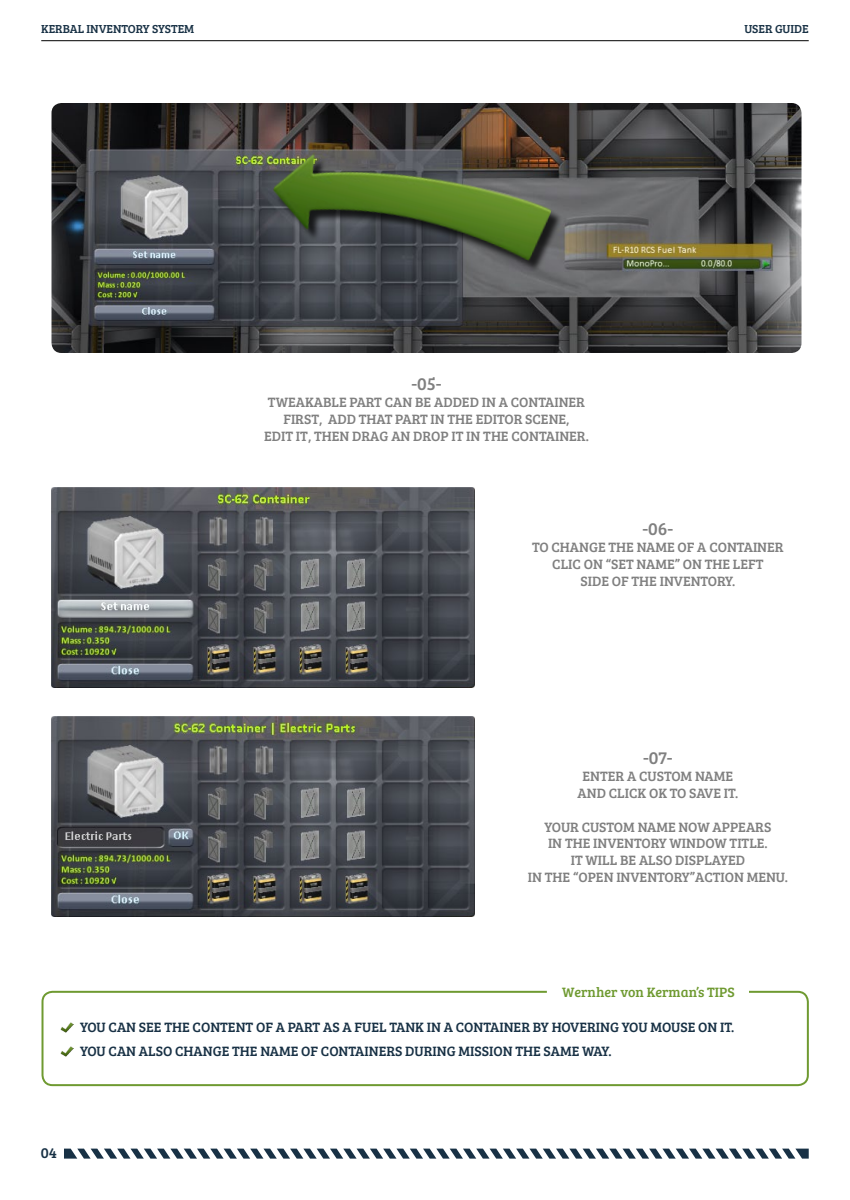
<style>
.page{position:relative;width:850px;height:1200px;background:#fff}
.page>*{position:absolute;margin:0;border:0;box-sizing:border-box;transform-origin:0 0}
.t1{font:18px "Bree Serif";color:#808080}
.t2{font:15px "Bree Serif";color:#183145}
.t3{font:14px/16.8px "Bree Serif";color:#808080;text-align:center}
.t4{font:14px/24px "Bree Serif";color:#183145}
.t5{font:14px "Bree Serif";color:#6f9a31}
.t6{font:12px "Bree Serif";color:#183145}
</style>
<div class="page">
<hr style="left:41px;top:40px;width:768px;height:1px;background:#000">
<svg style="left:64px;top:1149px;width:745px;height:10px"></svg>
<img style="left:52px;top:103px;width:750px;height:250px">
<div style="left:275px;top:157px;width:288px;height:116px;background:#000;opacity:.75"></div>
<img style="left:265px;top:136px;width:288px;height:155px">
<img style="left:52px;top:488px;width:422px;height:200px">
<img style="left:52px;top:717px;width:422px;height:200px">
<div style="left:42px;top:991px;width:767px;height:95px;border:2px solid #6f9a31;border-radius:10px"></div>
<svg style="left:61px;top:1023px;width:12px;height:10px"></svg>
<svg style="left:61px;top:1047px;width:12px;height:10px"></svg>
<p class="t6" style="left:41px;top:20px;width:155px">KERBAL INVENTORY SYSTEM</p>
<p class="t6" style="left:744px;top:20px;width:66px">USER GUIDE</p>
<p class="t1" style="left:411px;top:371px;width:32px">-05-</p>
<p class="t3" style="left:264px;top:393px;width:326px">TWEAKABLE PART CAN BE ADDED IN A CONTAINER<br>FIRST, ADD THAT PART IN THE EDITOR SCENE,<br>EDIT IT, THEN DRAG AN DROP IT IN THE CONTAINER.</p>
<p class="t1" style="left:642px;top:516px;width:32px">-06-</p>
<p class="t3" style="left:532px;top:538px;width:253px">TO CHANGE THE NAME OF A COnTAINER<br>CLIC ON “SET NAME” ON THE LEFT<br>SIDE OF THE INVENTORY.</p>
<p class="t1" style="left:643px;top:745px;width:31px">-07-</p>
<p class="t3" style="left:578px;top:767px;width:162px">ENTER A CUSTOM NAME<br>AND CLICK OK TO SAVE IT.</p>
<p class="t3" style="left:528px;top:818px;width:262px">YOUR CUSTOM NAME NOW APPEARS<br>IN THE INVENTORY WINDOW TITLE.<br>IT WILL BE ALSO DISPLAYED<br>IN THE “OPEN INVENTORY”ACTION MENU.</p>
<p class="t5" style="left:562px;top:982px;width:174px">Wernher von Kerman’s TIPS</p>
<p class="t4" style="left:80px;top:1014px;width:656px">YOU CAN SEE THE CONTENT OF A PART AS A FUEL TANK IN A CONTAINER BY HOVERING YOU MOUSE ON IT.<br>YOU CAN ALSO CHANGE THE NAME OF CONTAINERS DURING MISSION THE SAME WAY.</p>
<p class="t2" style="left:41px;top:1142px;width:18px">04</p>
</div>
